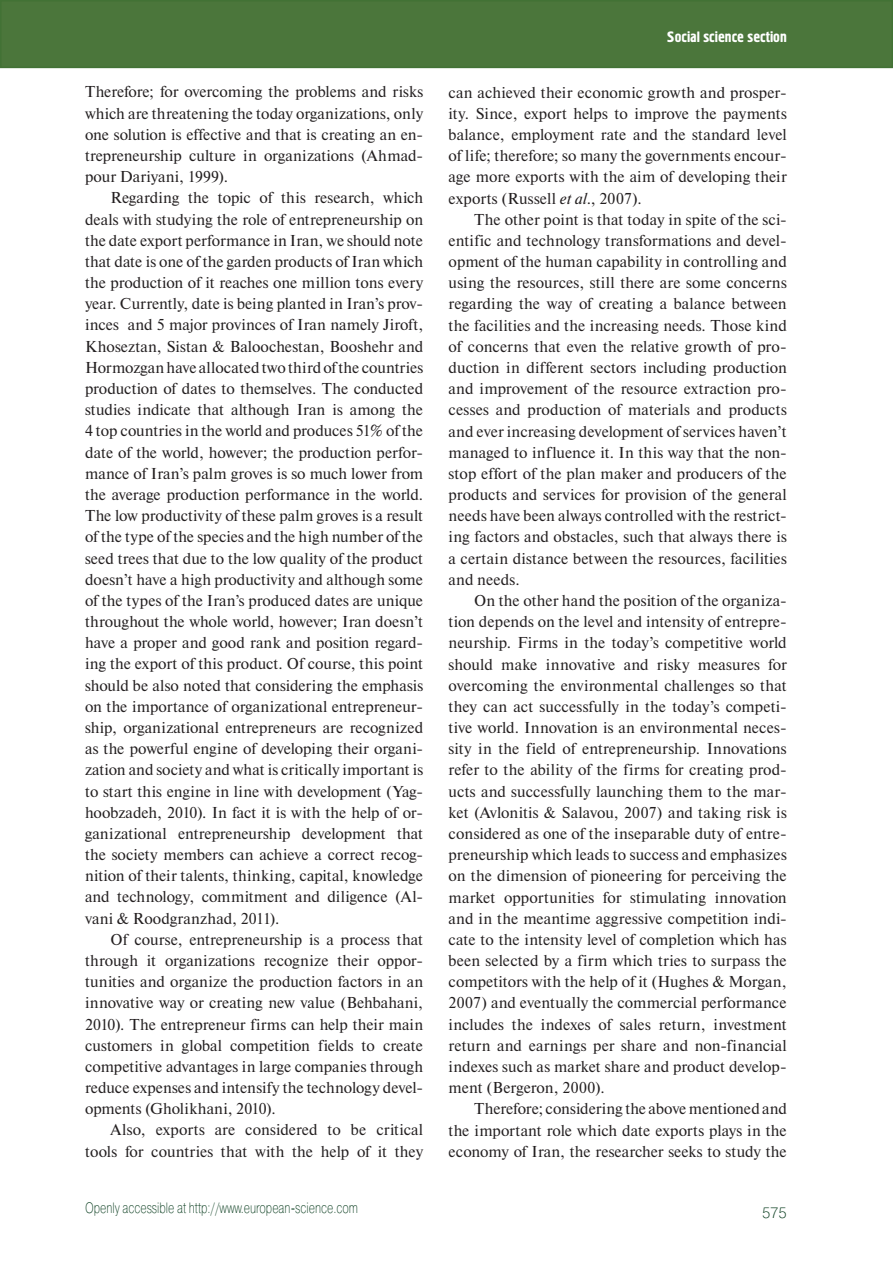
<style>
.page{position:relative;width:893px;height:1263px;background:#fff}
.page>*{position:absolute;margin:0;border:0;box-sizing:border-box;transform-origin:0 0}
.t1{font:15.75px/21.1px "Newton C";letter-spacing:.005em;color:#231f20;text-align:justify}
.t2{font:15px "Pragmatica Light C";color:#0b3e20;scale:.75 1}
.t3{font:15px "Hermes C";color:#fff}
.t4{font:15px "Pragmatica Light C";color:#0b3e20}
.s1{font-style:italic}
</style>
<div class="page">
<div style="left:1px;top:1px;width:891px;height:66px;background:#4b763b"></div>
<div style="left:0;top:0;width:893px;height:68px;border:2px solid #427235"></div>
<p class="t1" style="left:85px;top:83px;width:340px">Therefore; for overcoming the problems and risks which are threatening the today organizations, only one solution is effective and that is creating an en&shy;trepreneurship culture in organizations (Ahmad&shy;pour Dariyani, 1999).</p>
<p class="t1" style="left:85px;top:189px;width:340px;text-indent:26px">Regarding the topic of this research, which deals with studying the role of entrepreneurship on the date export performance in Iran, we should note that date is one of the garden products of Iran which the production of it reaches one million tons every year. Currently, date is being planted in Iran’s prov&shy;inces and 5 major provinces of Iran namely Jiroft, Khoseztan, Sistan &amp; Baloochestan, Booshehr and Hormozgan have allocated two third of the countries production of dates to themselves. The conducted studies indicate that although Iran is among the 4 top countries in the world and produces 51% of the date of the world, however; the production perfor&shy;mance of Iran’s palm groves is so much lower from the average production performance in the world.<br>The low productivity of these palm groves is a result of the type of the species and the high number of the seed trees that due to the low quality of the product doesn’t have a high productivity and although some of the types of the Iran’s produced dates are unique throughout the whole world, however; Iran doesn’t have a proper and good rank and position regard&shy;ing the export of this product. Of course, this point should be also noted that considering the emphasis on the importance of organizational entrepreneur&shy;ship, organizational entrepreneurs are recognized as the powerful engine of developing their organi&shy;zation and society and what is critically important is to start this engine in line with development (Yag&shy;hoobzadeh, 2010). In fact it is with the help of or&shy;ganizational entrepreneurship development that the society members can achieve a correct recog&shy;nition of their talents, thinking, capital, knowledge and technology, commitment and diligence (Al&shy;vani &amp; Roodgranzhad, 2011).</p>
<p class="t1" style="left:85px;top:930px;width:340px;text-indent:26px">Of course, entrepreneurship is a process that through it organizations recognize their oppor&shy;tunities and organize the production factors in an innovative way or creating new value (Behbahani, 2010). The entrepreneur firms can help their main customers in global competition fields to create competitive advantages in large companies through reduce expenses and intensify the technology devel&shy;opments (Gholikhani, 2010).</p>
<p class="t1" style="left:85px;top:1121px;width:340px;text-align:right">Also, exports are considered to be critical tools for countries that with the help of it they</p>
<p class="t2" style="left:85px;top:1202px;width:365px">Openly accessible at http://www.european-science.com</p>
<p class="t3" style="left:667px;top:28px;width:121px">Social science section</p>
<p class="t1" style="left:449px;top:83px;width:340px">can achieved their economic growth and prosper&shy;ity. Since, export helps to improve the payments balance, employment rate and the standard level of life; therefore; so many the governments encour&shy;age more exports with the aim of developing their exports (Russell <span class="s1">et al</span>., 2007).</p>
<p class="t1" style="left:449px;top:210px;width:340px;text-indent:26px">The other point is that today in spite of the sci&shy;entific and technology transformations and devel&shy;opment of the human capability in controlling and using the resources, still there are some concerns regarding the way of creating a balance between the facilities and the increasing needs. Those kind of concerns that even the relative growth of pro&shy;duction in different sectors including production and improvement of the resource extraction pro&shy;cesses and production of materials and products and ever increasing development of services haven’t managed to influence it. In this way that the non&shy;stop effort of the plan maker and producers of the products and services for provision of the general needs have been always controlled with the restrict&shy;ing factors and obstacles, such that always there is a certain distance between the resources, facilities and needs.</p>
<p class="t1" style="left:449px;top:592px;width:340px;text-indent:26px">On the other hand the position of the organiza&shy;tion depends on the level and intensity of entrepre&shy;neurship. Firms in the today’s competitive world should make innovative and risky measures for overcoming the environmental challenges so that they can act successfully in the today’s competi&shy;tive world. Innovation is an environmental neces&shy;sity in the field of entrepreneurship. Innovations refer to the ability of the firms for creating prod&shy;ucts and successfully launching them to the mar&shy;ket (Avlonitis &amp; Salavou, 2007) and taking risk is considered as one of the inseparable duty of entre&shy;preneurship which leads to success and emphasizes on the dimension of pioneering for perceiving the market opportunities for stimulating innovation and in the meantime aggressive competition indi&shy;cate to the intensity level of completion which has been selected by a firm which tries to surpass the competitors with the help of it (Hughes &amp; Morgan, 2007) and eventually the commercial performance includes the indexes of sales return, investment return and earnings per share and non-financial indexes such as market share and product develop&shy;ment (Bergeron, 2000).</p>
<p class="t1" style="left:449px;top:1100px;width:340px;text-indent:26px">Therefore; considering the above mentioned and the important role which date exports plays in the economy of Iran, the researcher seeks to study the</p>
<p class="t4" style="left:762px;top:1208px;width:26px">575</p>
</div>
